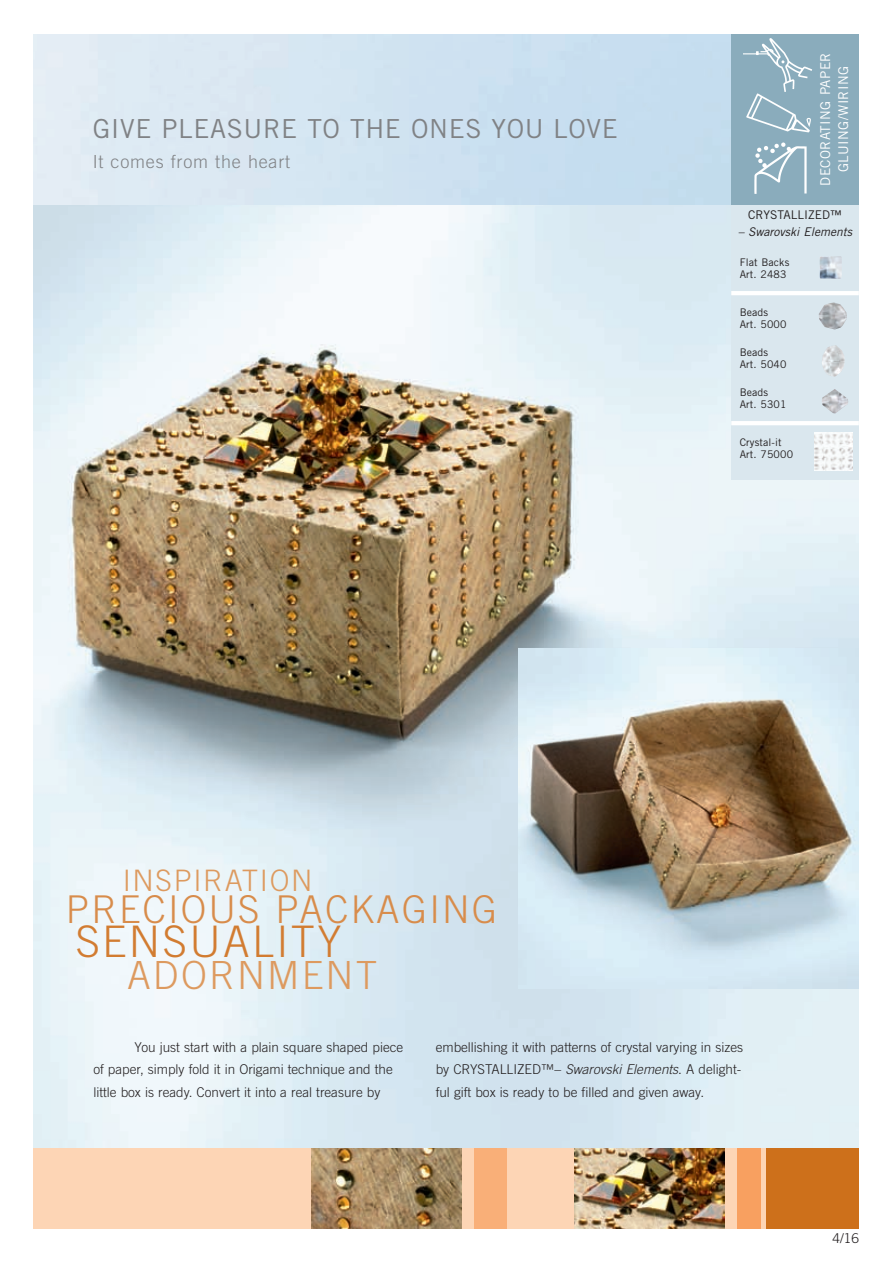
<style>
.page{position:relative;width:893px;height:1263px;background:#fff}
.page>*{position:absolute;margin:0;border:0;box-sizing:border-box;transform-origin:0 0}
.t1{font:300 43.5px "Trade Gothic";letter-spacing:.055em;color:#d27c31}
.t2{font:300 38.85px "Trade Gothic";letter-spacing:.055em;color:#dd9a5f}
.t3{font:300 38.25px "Trade Gothic";letter-spacing:.055em;color:#d88c4b}
.t4{font:300 29.55px "Trade Gothic";letter-spacing:.055em;color:#dd9a5f}
.t5{font:26.25px "Trade Gothic";letter-spacing:.025em;color:#808285}
.t6{font:300 18px "Trade Gothic";letter-spacing:.045em;color:#808285}
.t7{font:300 13.5px/22.5px "Trade Gothic";color:#231f20}
.t8{font:13.5px/18px "Trade Gothic";letter-spacing:.03em;color:#fff;text-align:center}
.t9{font:italic 12px "Trade Gothic";color:#231f20}
.t10{font:12px "Trade Gothic";color:#231f20}
.t11{font:10.5px/12px "Trade Gothic";letter-spacing:.01em;color:#231f20}
.s1{font-style:italic}
</style>
<div class="page">
<img style="left:34px;top:204px;width:825px;height:944px">
<div style="left:34px;top:1148px;width:825px;height:81px;background:#fdd5b5"></div>
<img style="left:574px;top:1148px;width:150px;height:81px">
<div style="left:766px;top:1148px;width:93px;height:81px;background:#cd701b"></div>
<div style="left:737px;top:1148px;width:23px;height:81px;background:#f8a060"></div>
<img style="left:311px;top:1148px;width:150px;height:81px">
<div style="left:474px;top:1148px;width:33px;height:81px;background:#f9af78"></div>
<img style="left:519px;top:649px;width:340px;height:340px">
<div style="left:731px;top:221px;width:128px;height:258px;background:#dae7ee"></div>
<hr style="left:731px;top:291px;width:128px;height:4px;background:#fff">
<hr style="left:731px;top:421px;width:128px;height:4px;background:#fff">
<img style="left:819px;top:256px;width:23px;height:23px">
<img style="left:814px;top:433px;width:38px;height:38px">
<img style="left:819px;top:302px;width:28px;height:28px">
<div style="left:731px;top:204px;width:128px;height:44px;background:#dae7ee"></div>
<img style="left:822px;top:345px;width:23px;height:32px">
<img style="left:822px;top:389px;width:26px;height:24px">
<div style="left:731px;top:34px;width:128px;height:170px;background:#8aacbc"></div>
<img style="left:746px;top:93px;width:65px;height:40px">
<img style="left:743px;top:39px;width:69px;height:53px">
<img style="left:755px;top:143px;width:51px;height:51px">
<h3 class="t5" style="left:93px;top:113px;width:527px">GIVE PLEASURE TO THE ONES YOU LOVE</h3>
<h3 class="t6" style="left:93px;top:151px;width:199px">It comes from the heart</h3>
<p class="t8" style="left:816px;top:186px;width:135px;rotate:-90deg">DECORATING PAPER<br>GLUING/WIRING</p>
<p class="t10" style="left:748px;top:208px;width:95px">CRYSTALLIZED™</p>
<p class="t9" style="left:738px;top:224px;width:119px">– Swarovski Elements</p>
<p class="t11" style="left:740px;top:256px;width:51px">Flat Backs<br>Art. 2483</p>
<p class="t11" style="left:740px;top:306px;width:48px">Beads<br>Art. 5000</p>
<p class="t11" style="left:740px;top:346px;width:48px">Beads<br>Art. 5040</p>
<p class="t11" style="left:740px;top:386px;width:48px">Beads<br>Art. 5301</p>
<p class="t11" style="left:740px;top:436px;width:55px">Crystal-it<br>Art. 75000</p>
<h3 class="t4" style="left:123px;top:863px;width:191px">INSPIRATION</h3>
<h3 class="t3" style="left:66px;top:887px;width:433px">PRECIOUS PACKAGING</h3>
<h2 class="t2" style="left:127px;top:953px;width:252px">ADORNMENT</h2>
<h1 class="t1" style="left:76px;top:916px;width:268px">SENSUALITY</h1>
<p class="t7" style="left:93px;top:1035px;width:311px;text-indent:41px">You just start with a plain square shaped piece of paper, simply fold it in Origami technique and the little box is ready. Convert it into a real treasure by</p>
<p class="t7" style="left:436px;top:1035px;width:309px">embellishing it with patterns of crystal varying in sizes by CRYSTALLIZED™– <span class="s1">SwarovskiElements</span>. A delight&shy;ful gift box is ready to be filled and given away.</p>
<p class="t7" style="left:832px;top:1227px;width:28px">4/16</p>
</div>
